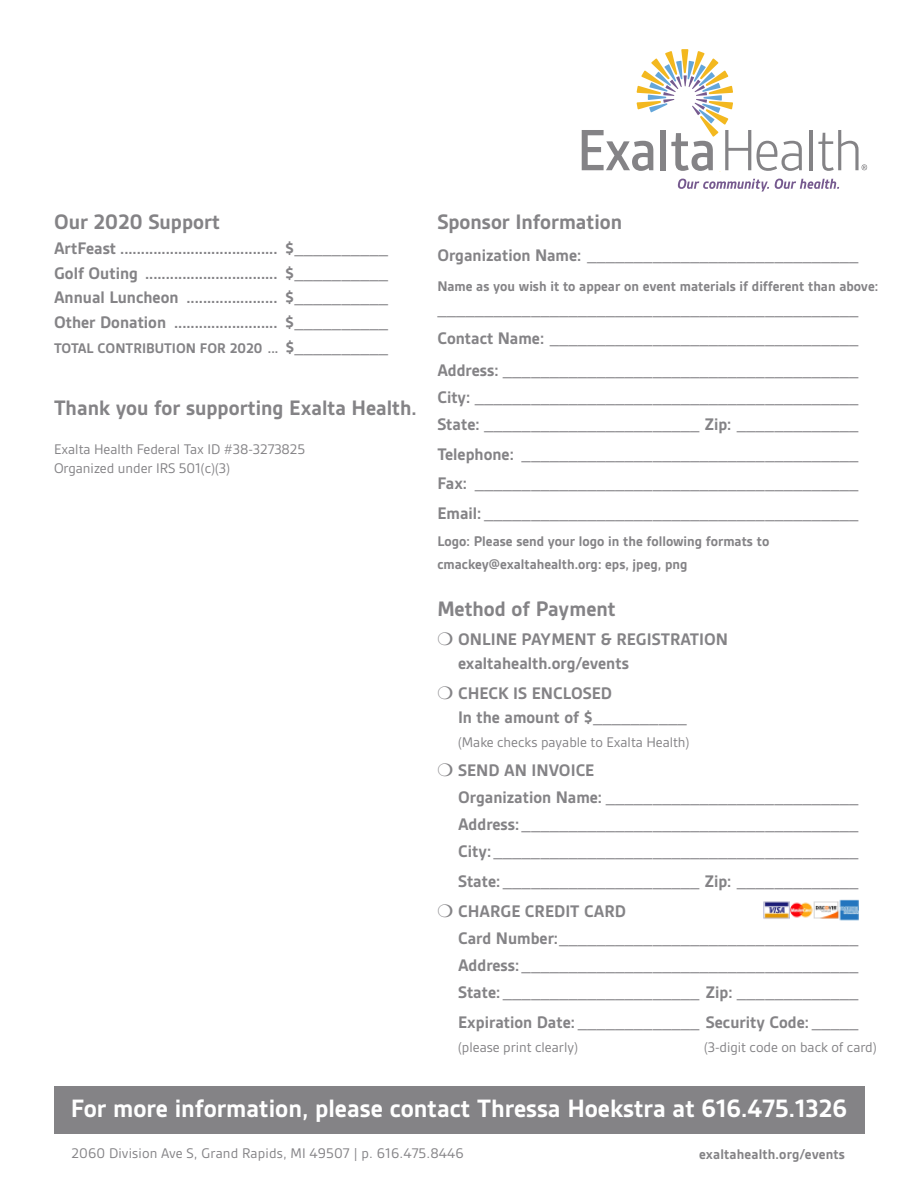
<style>
.page{position:relative;width:918px;height:1188px;background:#fff}
.page>*{position:absolute;margin:0;border:0;box-sizing:border-box;transform-origin:0 0}
.t1{font:700 27px "Gesta";color:#fff}
.t2{font:700 22.5px "Gesta";color:#848386}
.t3{font:700 18px/27px "Gesta";color:#848386}
.t4{font:700 15px/22.5px "Gesta";color:#848386}
.t5{font:15px/19.5px "Gesta";color:#848386}
.s1{font-size:18px}
</style>
<div class="page">
<img style="left:764px;top:899px;width:95px;height:22px">
<div style="left:54px;top:1086px;width:810px;height:48px;background:#848386"></div>
<svg style="left:678px;top:179px;width:91px;height:13px"></svg>
<svg style="left:775px;top:179px;width:64px;height:10px"></svg>
<svg style="left:582px;top:49px;width:220px;height:122px"></svg>
<hr style="left:810px;top:130px;width:3px;height:40px;background:#848386">
<svg style="left:818px;top:130px;width:49px;height:41px"></svg>
<p class="t2" style="left:54px;top:209px;width:168px">Our 2020 Support</p>
<p class="t3" style="left:54px;top:235px;width:336px;line-height:24.9px;text-align:justify">ArtFeast ...................................... $__________ Golf Outing ................................ $__________ Annual Luncheon ...................... $__________ Other Donation ......................... $__________</p>
<p class="t4" style="left:54px;top:337px;width:336px">TOTAL CONTRIBUTION FOR 2020 ... <span class="s1">$__________</span></p>
<p class="t2" style="left:54px;top:395px;width:364px">Thank you for supporting Exalta Health.</p>
<p class="t5" style="left:54px;top:439px;width:253px">Exalta Health Federal Tax ID #38-3273825<br>Organized under IRS 501(c)(3)</p>
<p class="t2" style="left:437px;top:209px;width:186px">Sponsor Information</p>
<p class="t3" style="left:437px;top:242px;width:423px">Organization Name: _____________________________</p>
<p class="t4" style="left:437px;top:275px;width:442px">Name as you wish it to appear on event materials if different than above:</p>
<p class="t3" style="left:437px;top:294px;width:423px;line-height:29.4px">_____________________________________________<br>Contact Name: _________________________________</p>
<p class="t3" style="left:437px;top:357px;width:423px;text-align:justify">Address: ______________________________________ City: _________________________________________ State: _______________________ Zip: _____________</p>
<p class="t3" style="left:437px;top:439px;width:423px;line-height:29.4px;text-align:justify">Telephone: ____________________________________ Fax: _________________________________________ Email: ________________________________________</p>
<p class="t4" style="left:437px;top:530px;width:333px">Logo: Please send your logo in the following formats to cmackey@exaltahealth.org: eps, jpeg, png</p>
<p class="t2" style="left:437px;top:596px;width:180px">Method of Payment</p>
<p class="t3" style="left:458px;top:628px;width:272px;line-height:24px">ONLINE PAYMENT &amp; REGISTRATION exaltahealth.org/events</p>
<p class="t3" style="left:458px;top:681px;width:230px;line-height:24px">CHECK IS ENCLOSED<br>In the amount of $__________</p>
<p class="t5" style="left:458px;top:732px;width:233px">(Make checks payable to Exalta Health)</p>
<p class="t3" style="left:458px;top:757px;width:402px">SEND AN INVOICE<br>Organization Name: ___________________________ Address: ____________________________________ City: _______________________________________</p>
<p class="t3" style="left:458px;top:867px;width:402px;line-height:29.4px">State: _____________________ Zip: _____________<br>CHARGE CREDIT CARD</p>
<p class="t3" style="left:458px;top:924px;width:402px;text-align:justify">Card Number:________________________________ Address: ____________________________________ State: _____________________ Zip: _____________</p>
<p class="t3" style="left:458px;top:1008px;width:402px">Expiration Date: _____________ Security Code: _____</p>
<p class="t5" style="left:458px;top:1037px;width:121px">(please print clearly)</p>
<p class="t5" style="left:704px;top:1037px;width:174px">(3-digit code on back of card)</p>
<h1 class="t1" style="left:71px;top:1093px;width:778px">For more information, please contact Thressa Hoekstra at 616.475.1326</h1>
<p class="t5" style="left:72px;top:1144px;width:394px">2060 Division Ave S, Grand Rapids, MI 49507 | p. 616.475.8446</p>
<p class="t4" style="left:699px;top:1143px;width:147px">exaltahealth.org/events</p>
</div>
